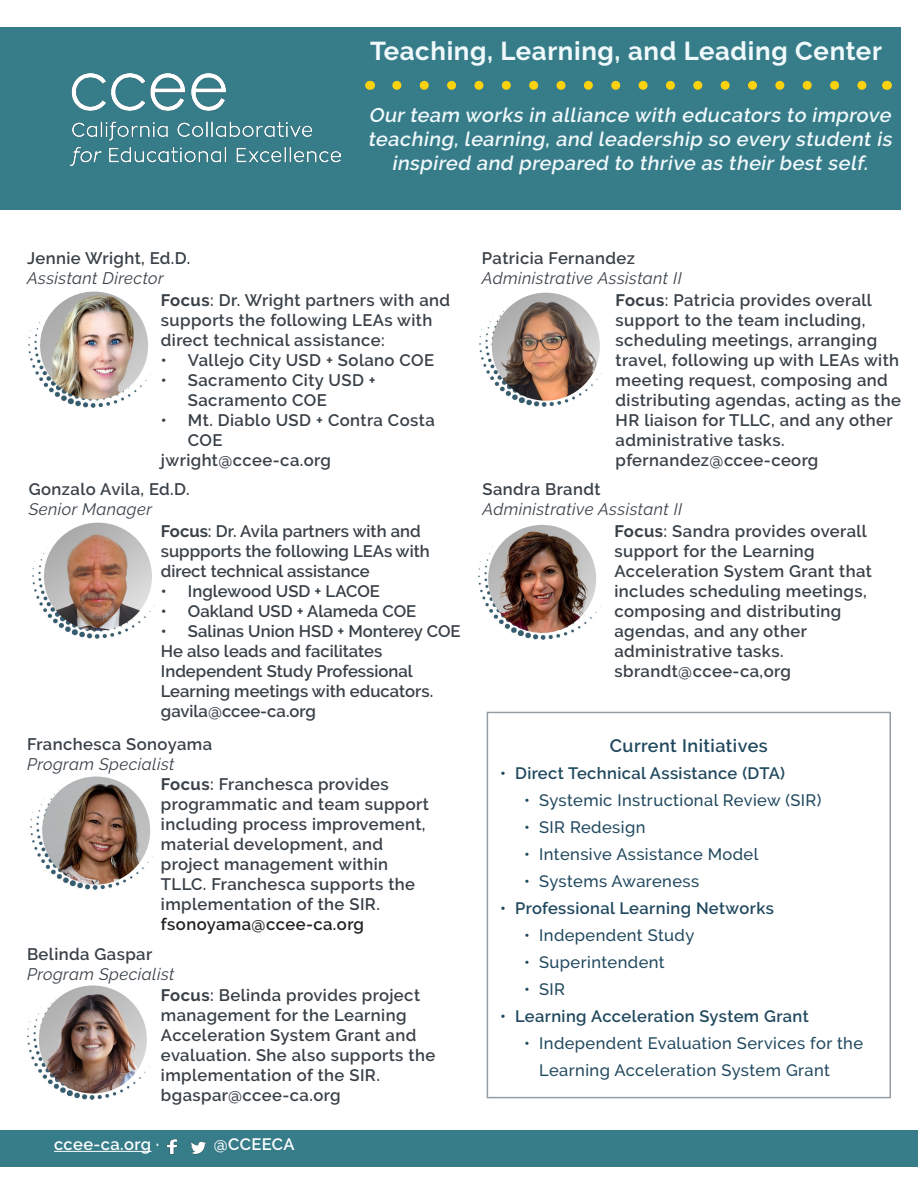
<style>
.page{position:relative;width:918px;height:1188px;background:#fff}
.page>*{position:absolute;margin:0;border:0;box-sizing:border-box;transform-origin:0 0}
.t1{font:700 25.8px "Raleway";letter-spacing:.025em;color:#f0f9fb}
.t2{font:italic 600 19.8px/23.7px "Raleway";color:#f0f9fb;text-align:center}
.t3{font:600 18px "Raleway";letter-spacing:.025em;color:#20485e}
.t4{font:600 16.65px/20px "Raleway";letter-spacing:.025em;color:#394148}
.t5{font:600 16.65px/20px "Raleway";color:#394148}
.t6{font:italic 16.65px "Raleway";letter-spacing:.025em;color:#394148}
.t7{font:600 16.65px "Raleway";letter-spacing:.025em;color:#231f20}
.t8{font:500 16.5px/27px "Raleway";letter-spacing:.025em;color:#20485e}
.t9{font:600 16.5px "Raleway";letter-spacing:.025em;color:#20485e}
.t10{font:600 16.5px "Raleway";letter-spacing:.02em;color:#fff}
.s1{font-weight:700}
</style>
<div class="page">
<div style="left:487px;top:712px;width:404px;height:386px;border:2px solid #959da3"></div>
<div style="left:0;top:27px;width:901px;height:183px;background:#377c89"></div>
<img style="left:70px;top:73px;width:270px;height:92px">
<svg style="left:397px;top:81px;width:470px;height:9px"></svg>
<div style="left:0;top:1130px;width:918px;height:36px;background:#377c89"></div>
<hr style="left:54px;top:1151px;width:97px;height:1px;background:#fff">
<img style="left:166px;top:1139px;width:12px;height:16px">
<img style="left:190px;top:1141px;width:17px;height:14px">
<img style="left:30px;top:786px;width:123px;height:104px">
<img style="left:42px;top:777px;width:108px;height:108px;border-radius:54px">
<img style="left:479px;top:303px;width:123px;height:104px">
<img style="left:492px;top:293px;width:108px;height:108px;border-radius:54px">
<img style="left:28px;top:305px;width:123px;height:103px">
<img style="left:40px;top:292px;width:108px;height:108px;border-radius:54px">
<img style="left:33px;top:536px;width:122px;height:103px">
<img style="left:44px;top:523px;width:108px;height:108px;border-radius:54px">
<img style="left:478px;top:536px;width:123px;height:103px">
<img style="left:488px;top:525px;width:108px;height:108px;border-radius:54px">
<img style="left:27px;top:996px;width:123px;height:103px">
<img style="left:39px;top:986px;width:108px;height:108px;border-radius:54px">
<p class="t1" style="left:370px;top:36px;width:514px">Teaching, Learning, and Leading Center</p>
<p class="t2" style="left:368px;top:104px;width:529px">Our team works in alliance with educators to improve teaching, learning, and leadership so every student is inspired and prepared to thrive as their best self.</p>
<p class="t4" style="left:27px;top:248px;width:165px">Jennie Wright, Ed.D.</p>
<p class="t6" style="left:27px;top:268px;width:138px">Assistant Director</p>
<p class="t4" style="left:161px;top:290px;width:291px"><span class="s1">Focus</span>: Dr. Wright partners with and supports the following LEAs with direct technical assistance:</p>
<p class="t4" style="left:161px;top:350px;width:275px">• Vallejo City USD + Solano COE</p>
<p class="t4" style="left:188px;top:370px;width:189px;text-indent:-27px">• Sacramento City USD +<br>Sacramento COE</p>
<p class="t4" style="left:188px;top:410px;width:248px;text-indent:-27px">• Mt. Diablo USD + Contra Costa<br>COE</p>
<p class="t4" style="left:161px;top:450px;width:171px">jwright@ccee-ca.org</p>
<p class="t4" style="left:29px;top:479px;width:162px">Gonzalo Avila, Ed.D.</p>
<p class="t6" style="left:29px;top:500px;width:125px">Senior Manager</p>
<p class="t5" style="left:161px;top:521px;width:270px"><span class="s1">Focus</span>: Dr. Avila partners with and suppports the following LEAs with direct technical assistance</p>
<p class="t5" style="left:161px;top:581px;width:221px">• Inglewood USD + LACOE</p>
<p class="t5" style="left:161px;top:601px;width:257px">• Oakland USD + Alameda COE</p>
<p class="t5" style="left:161px;top:621px;width:301px">• Salinas Union HSD + Monterey COE</p>
<p class="t5" style="left:161px;top:641px;width:274px">He also leads and facilitates<br>Independent Study Professional<br>Learning meetings with educators.</p>
<p class="t5" style="left:161px;top:701px;width:156px">gavila@ccee-ca.org</p>
<p class="t4" style="left:27px;top:734px;width:187px">Franchesca Sonoyama</p>
<p class="t6" style="left:27px;top:754px;width:149px">Program Specialist</p>
<p class="t4" style="left:161px;top:775px;width:270px"><span class="s1">Focus</span>: Franchesca provides programmatic and team support including process improvement, material development, and project management within<br>TLLC. Franchesca supports the implementation of the SIR.</p>
<p class="t7" style="left:161px;top:915px;width:205px">fsonoyama@ccee-ca.org</p>
<p class="t4" style="left:27px;top:944px;width:127px">Belinda Gaspar</p>
<p class="t6" style="left:27px;top:964px;width:149px">Program Specialist</p>
<p class="t4" style="left:161px;top:985px;width:276px"><span class="s1">Focus</span>: Belinda provides project management for the Learning<br>Acceleration System Grant and evaluation. She also supports the implementation of the SIR.</p>
<p class="t4" style="left:161px;top:1085px;width:181px">bgaspar@ccee-ca.org</p>
<p class="t10" style="left:54px;top:1135px;width:107px">ccee-ca.org ·</p>
<p class="t10" style="left:214px;top:1135px;width:82px">@CCEECA</p>
<p class="t4" style="left:482px;top:248px;width:154px">Patricia Fernandez</p>
<p class="t6" style="left:482px;top:268px;width:201px">Administrative Assistant II</p>
<p class="t4" style="left:616px;top:290px;width:287px"><span class="s1">Focus</span>: Patricia provides overall support to the team including, scheduling meetings, arranging travel, following up with LEAs with meeting request, composing and distributing agendas, acting as the<br>HR liaison for TLLC, and any other administrative tasks.</p>
<p class="t4" style="left:616px;top:450px;width:204px">pfernandez@ccee-ceorg</p>
<p class="t4" style="left:482px;top:479px;width:120px">Sandra Brandt</p>
<p class="t6" style="left:482px;top:500px;width:201px">Administrative Assistant II</p>
<p class="t4" style="left:614px;top:522px;width:259px"><span class="s1">Focus</span>: Sandra provides overall support for the Learning<br>Acceleration System Grant that includes scheduling meetings, composing and distributing agendas, and any other administrative tasks.</p>
<p class="t4" style="left:614px;top:661px;width:178px">sbrandt@ccee-ca,org</p>
<p class="t3" style="left:610px;top:735px;width:159px">Current Initiatives</p>
<p class="t9" style="left:500px;top:763px;width:287px">• Direct Technical Assistance (DTA)</p>
<p class="t8" style="left:524px;top:786px;width:299px">• Systemic Instructional Review (SIR)</p>
<p class="t8" style="left:524px;top:813px;width:123px">• SIR Redesign</p>
<p class="t8" style="left:524px;top:840px;width:236px">• Intensive Assistance Model</p>
<p class="t8" style="left:524px;top:867px;width:177px">• Systems Awareness</p>
<p class="t9" style="left:500px;top:898px;width:275px">• Professional Learning Networks</p>
<p class="t8" style="left:524px;top:921px;width:172px">• Independent Study</p>
<p class="t8" style="left:524px;top:948px;width:142px">• Superintendent</p>
<p class="t8" style="left:524px;top:975px;width:43px">• SIR</p>
<p class="t9" style="left:500px;top:1006px;width:310px">• Learning Acceleration System Grant</p>
<p class="t8" style="left:539px;top:1029px;width:326px;text-indent:-15px">• Independent Evaluation Services for the<br>Learning Acceleration System Grant</p>
</div>
